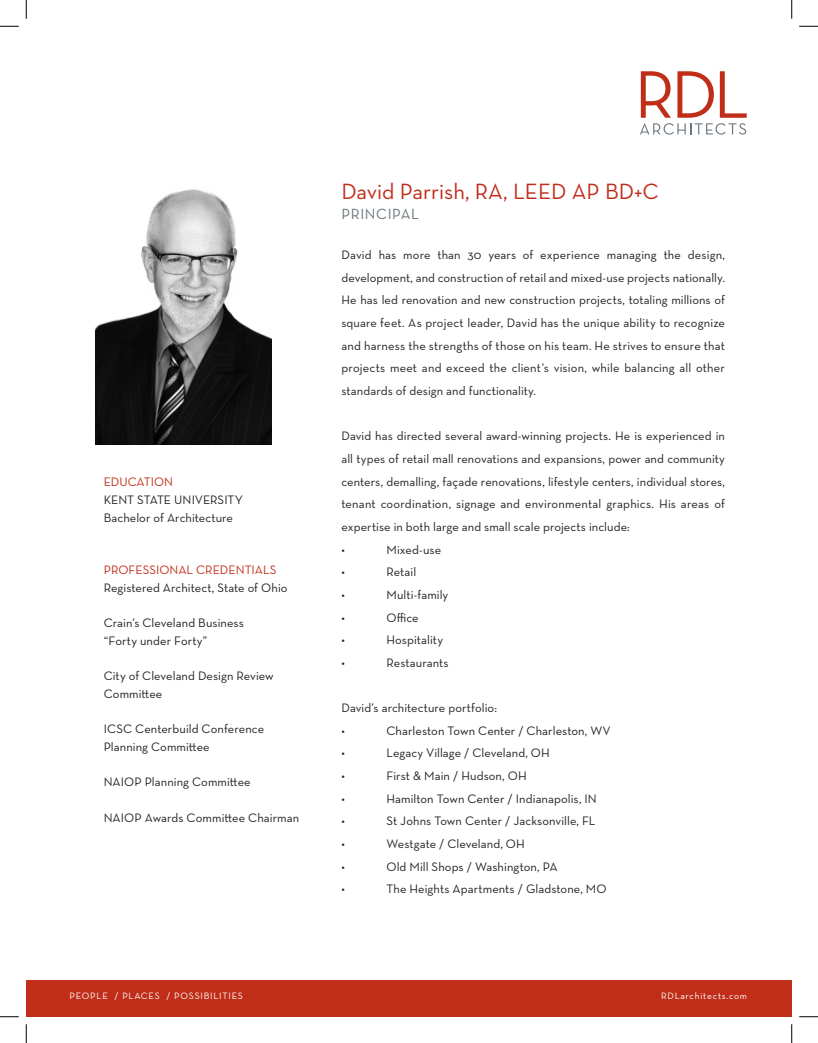
<style>
.page{position:relative;width:818px;height:1043px;background:#fff}
.page>*{position:absolute;margin:0;border:0;box-sizing:border-box;transform-origin:0 0}
.t1{font:22.5px "Neutraface Text";color:#c02d19}
.t2{font:15px "Neutraface Text";letter-spacing:.04em;color:#6a747b}
.t3{font:12.5px/22.6px "Neutraface Text";letter-spacing:.005em;color:#231f20;text-align:justify}
.t4{font:12.5px "Neutraface Text";color:#c02d19}
.t5{font:9.5px "Neutraface Text";letter-spacing:.08em;color:#fff}
</style>
<div class="page">
<div style="left:26px;top:979px;width:765px;height:37px;background:#c02d19"></div>
<svg style="left:640px;top:71px;width:106px;height:64px"></svg>
<img style="left:95px;top:189px;width:176px;height:255px">
<svg style="left:0;top:25px;width:19px;height:2px"></svg>
<svg style="left:799px;top:25px;width:19px;height:2px"></svg>
<svg style="left:0;top:1016px;width:19px;height:1px"></svg>
<svg style="left:799px;top:1016px;width:19px;height:1px"></svg>
<svg style="left:25px;top:0;width:2px;height:19px"></svg>
<svg style="left:25px;top:1024px;width:2px;height:18px"></svg>
<svg style="left:791px;top:0;width:1px;height:19px"></svg>
<svg style="left:791px;top:1024px;width:1px;height:18px"></svg>
<p class="t4" style="left:104px;top:474px;width:71px">EDUCATION</p>
<p class="t3" style="left:104px;top:488px;width:141px">KENT STATE UNIVERSITY</p>
<p class="t3" style="left:104px;top:506px;width:131px">Bachelor of Architecture</p>
<p class="t4" style="left:104px;top:562px;width:174px">PROFESSIONAL CREDENTIALS</p>
<p class="t3" style="left:104px;top:576px;width:185px">Registered Architect, State of Ohio</p>
<p class="t3" style="left:104px;top:611px;width:142px">Crain’s Cleveland Business</p>
<p class="t3" style="left:104px;top:629px;width:105px">“Forty under Forty”</p>
<p class="t3" style="left:104px;top:667px;width:171px;line-height:17.6px">City of Cleveland Design Review<br>Committee</p>
<p class="t3" style="left:104px;top:717px;width:162px">ICSC Centerbuild Conference</p>
<p class="t3" style="left:104px;top:735px;width:107px">Planning Committee</p>
<p class="t3" style="left:104px;top:770px;width:148px">NAIOP Planning Committee</p>
<p class="t3" style="left:104px;top:805px;width:197px">NAIOP Awards Committee Chairman</p>
<p class="t1" style="left:341px;top:177px;width:319px">David Parrish, RA, LEED AP BD+C</p>
<p class="t2" style="left:341px;top:204px;width:79px">PRINCIPAL</p>
<p class="t3" style="left:341px;top:243px;width:385px">David has more than 30 years of experience managing the design, development, and construction of retail and mixed-use projects nationally.<br>He has led renovation and new construction projects, totaling millions of square feet. As project leader, David has the unique ability to recognize and harness the strengths of those on his team. He strives to ensure that projects meet and exceed the client’s vision, while balancing all other standards of design and functionality.</p>
<p class="t3" style="left:341px;top:424px;width:385px">David has directed several award-winning projects. He is experienced in all types of retail mall renovations and expansions, power and community centers, demalling, façade renovations, lifestyle centers, individual stores, tenant coordination, signage and environmental graphics. His areas of expertise in both large and small scale projects include:</p>
<p class="t3" style="left:341px;top:538px;width:5px">•</p>
<p class="t3" style="left:386px;top:538px;width:56px">Mixed-use</p>
<p class="t3" style="left:341px;top:560px;width:5px">•</p>
<p class="t3" style="left:386px;top:560px;width:31px">Retail</p>
<p class="t3" style="left:341px;top:583px;width:5px">•</p>
<p class="t3" style="left:386px;top:583px;width:63px">Multi-family</p>
<p class="t3" style="left:341px;top:606px;width:5px">•</p>
<p class="t3" style="left:386px;top:606px;width:34px">Office</p>
<p class="t3" style="left:341px;top:628px;width:5px">•</p>
<p class="t3" style="left:386px;top:628px;width:58px">Hospitality</p>
<p class="t3" style="left:341px;top:651px;width:5px">•</p>
<p class="t3" style="left:386px;top:651px;width:64px">Restaurants</p>
<p class="t3" style="left:341px;top:696px;width:157px">David’s architecture portfolio:</p>
<p class="t3" style="left:341px;top:719px;width:5px">•</p>
<p class="t3" style="left:386px;top:719px;width:226px">Charleston Town Center / Charleston, WV</p>
<p class="t3" style="left:341px;top:741px;width:5px">•</p>
<p class="t3" style="left:386px;top:741px;width:165px">Legacy Village / Cleveland, OH</p>
<p class="t3" style="left:341px;top:764px;width:5px">•</p>
<p class="t3" style="left:386px;top:764px;width:142px">First &amp; Main / Hudson, OH</p>
<p class="t3" style="left:341px;top:787px;width:5px">•</p>
<p class="t3" style="left:386px;top:787px;width:212px">Hamilton Town Center / Indianapolis, IN</p>
<p class="t3" style="left:341px;top:809px;width:5px">•</p>
<p class="t3" style="left:386px;top:809px;width:210px">St Johns Town Center / Jacksonville, FL</p>
<p class="t3" style="left:341px;top:832px;width:5px">•</p>
<p class="t3" style="left:386px;top:832px;width:140px">Westgate / Cleveland, OH</p>
<p class="t3" style="left:341px;top:855px;width:5px">•</p>
<p class="t3" style="left:386px;top:855px;width:173px">Old Mill Shops / Washington, PA</p>
<p class="t3" style="left:341px;top:877px;width:5px">•</p>
<p class="t3" style="left:386px;top:877px;width:222px">The Heights Apartments / Gladstone, MO</p>
<p class="t5" style="left:69px;top:990px;width:175px">PEOPLE / PLACES / POSSIBILITIES</p>
<p class="t5" style="left:661px;top:990px;width:87px">RDLarchitects.com</p>
</div>
